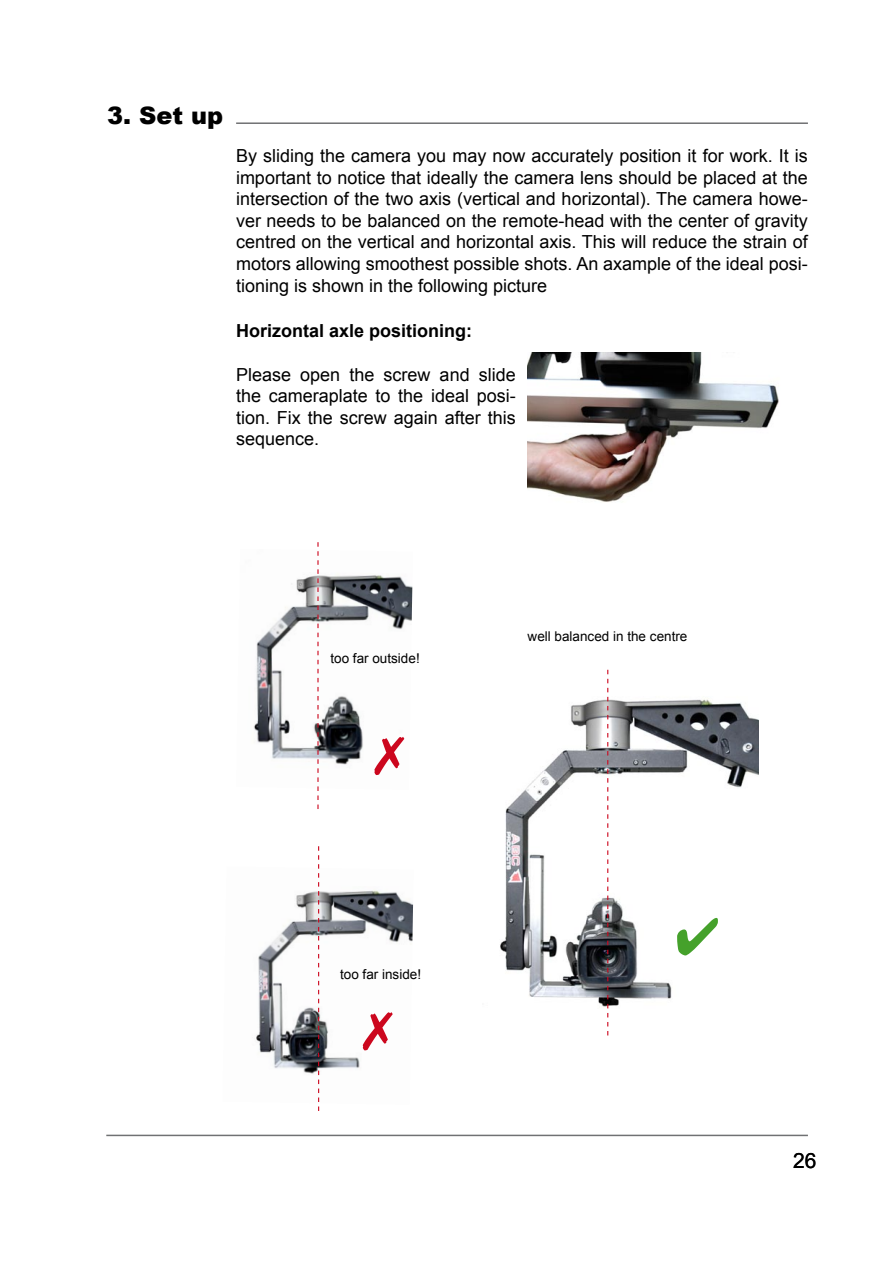
<style>
.page{position:relative;width:893px;height:1263px;background:#fff}
.page>*{position:absolute;margin:0;border:0;box-sizing:border-box;transform-origin:0 0}
.t1{font:900 24px "Arial";color:#000}
.t2{font:21px "Arial";color:#000}
.t3{font:18px/21.6px "Arial";color:#000;text-align:justify}
.t4{font:700 18px "Arial";color:#000}
.t5{font:13.5px "Arial";color:#000}
</style>
<div class="page">
<img style="left:500px;top:674px;width:258px;height:344px">
<hr style="left:236px;top:122px;width:572px;height:2px;background:#707173">
<hr style="left:106px;top:1135px;width:702px;height:1px;background:#707173">
<img style="left:254px;top:575px;width:159px;height:190px">
<img style="left:256px;top:866px;width:158px;height:236px">
<svg style="left:317px;top:542px;width:2px;height:267px"></svg>
<svg style="left:318px;top:846px;width:1px;height:265px"></svg>
<svg style="left:607px;top:670px;width:1px;height:365px"></svg>
<img style="left:527px;top:353px;width:252px;height:149px">
<svg style="left:374px;top:736px;width:30px;height:29px"></svg>
<svg style="left:363px;top:1012px;width:30px;height:38px"></svg>
<svg style="left:677px;top:917px;width:41px;height:38px"></svg>
<h1 class="t1" style="left:107px;top:102px;width:117px">3. Set up</h1>
<p class="t3" style="left:236px;top:145px;width:573px">By sliding the camera you may now accurately position it for work. It is important to notice that ideally the camera lens should be placed at the intersection of the two axis (vertical and horizontal). The camera howe&shy;ver needs to be balanced on the remote-head with the center of gravity centred on the vertical and horizontal axis. This will reduce the strain of motors allowing smoothest possible shots. An axample of the ideal posi&shy;tioning is shown in the following picture</p>
<p class="t4" style="left:236px;top:321px;width:238px">Horizontal axle positioning:</p>
<p class="t3" style="left:236px;top:363px;width:281px">Please open the screw and slide the cameraplate to the ideal posi&shy;tion. Fix the screw again after this sequence.</p>
<p class="t5" style="left:330px;top:650px;width:91px">too far outside!</p>
<p class="t5" style="left:528px;top:629px;width:161px">well balanced in the centre</p>
<p class="t5" style="left:340px;top:967px;width:83px">too far inside!</p>
<p class="t2" style="left:793px;top:1149px;width:25px">26</p>
</div>
